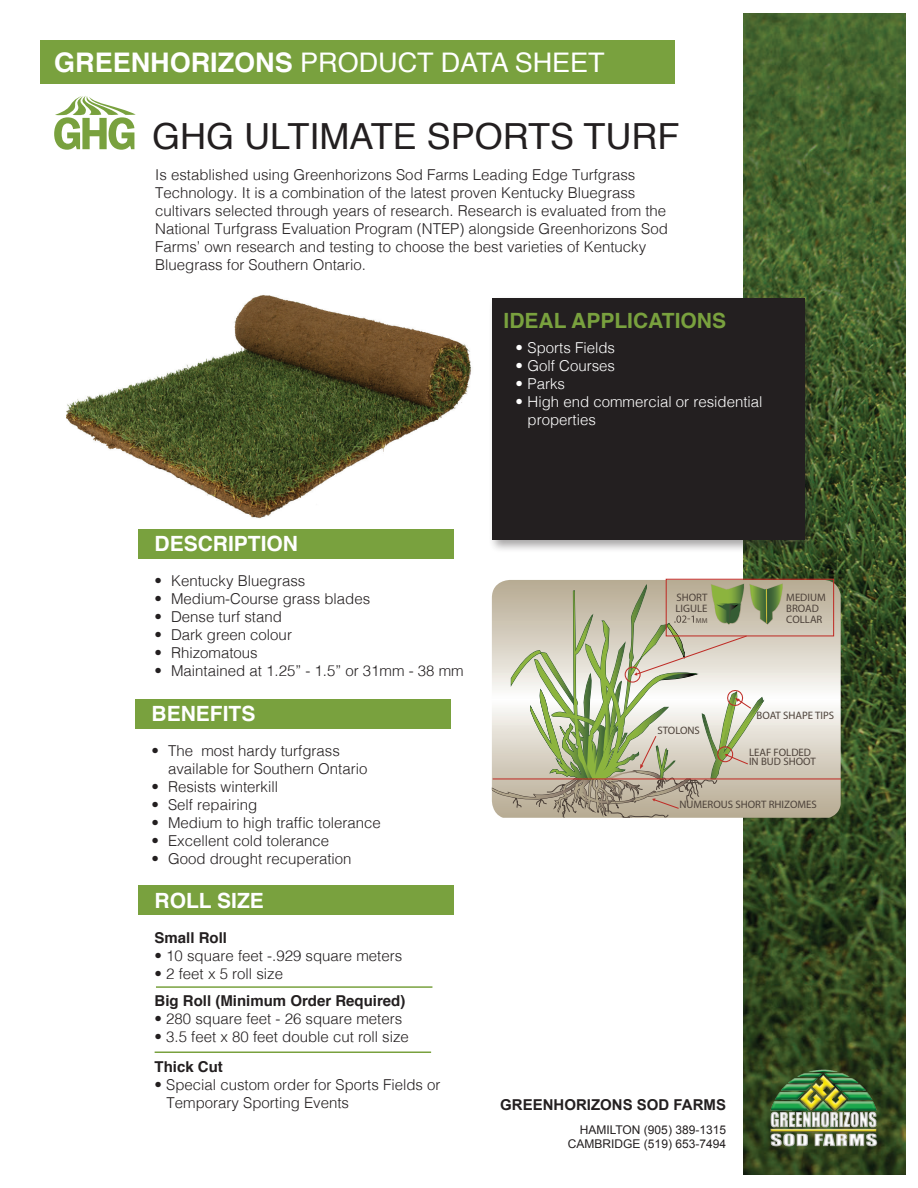
<style>
.page{position:relative;width:918px;height:1188px;background:#fff}
.page>*{position:absolute;margin:0;border:0;box-sizing:border-box;transform-origin:0 0}
.t1{font:36px "Helvetica";color:#231f20}
.t2{font:27px "Helvetica";color:#fff}
.t3{font:700 21px "Helvetica";color:#fff}
.t4{font:700 21px "Helvetica";color:#79a13e}
.t5{font:300 15px/18px "Helvetica";color:#231f20}
.t6{font:300 15px/18px "Helvetica";color:#fff}
.t7{font:700 15px "Helvetica";color:#231f20}
.t8{font:700 15px "Arial";color:#231f20}
.t9{font:12px/14.4px "Arial";color:#231f20;text-align:right}
.t10{font:10.8px/10.8px "Myriad Pro";color:#4d423a}
.t11{font:7.2px "Myriad Pro";color:#4d423a}
.s1{font-weight:700}
</style>
<div class="page">
<img style="left:743px;top:14px;width:162px;height:1160px">
<svg style="left:54px;top:96px;width:82px;height:54px"></svg>
<div style="left:488px;top:295px;width:329px;height:258px;background:#231f20;opacity:.4"></div>
<div style="left:492px;top:298px;width:312px;height:242px;background:#231f20"></div>
<div style="left:40px;top:40px;width:635px;height:44px;background:#79a13e"></div>
<img style="left:66px;top:295px;width:405px;height:235px">
<div style="left:139px;top:885px;width:315px;height:29px;background:#79a13e"></div>
<div style="left:139px;top:529px;width:315px;height:29px;background:#79a13e"></div>
<hr style="left:156px;top:986px;width:276px;height:2px;background:#79a13e">
<hr style="left:155px;top:1052px;width:276px;height:1px;background:#79a13e">
<div style="left:136px;top:699px;width:315px;height:29px;background:#79a13e"></div>
<svg style="left:783px;top:780px;width:58px;height:38px;background:#bcb29c"></svg>
<svg style="left:665px;top:578px;width:177px;height:202px;background:#d6cdc0"></svg>
<svg style="left:492px;top:580px;width:291px;height:238px;background:#c1c0a6"></svg>
<img style="left:770px;top:1068px;width:108px;height:79px">
<h2 class="t2" style="left:54px;top:42px;width:552px"><span class="s1">GREENHORIZONS</span> PRODUCT DATA SHEET</h2>
<h1 class="t1" style="left:152px;top:109px;width:529px">GHG ULTIMATE SPORTS TURF</h1>
<p class="t5" style="left:155px;top:165px;width:514px">Is established using Greenhorizons Sod Farms Leading Edge Turfgrass Technology. It is a combination of the latest proven Kentucky Bluegrass cultivars selected through years of research. Research is evaluated from the National Turfgrass Evaluation Program (NTEP) alongside Greenhorizons Sod Farms’ own research and testing to choose the best varieties of Kentucky Bluegrass for Southern Ontario.</p>
<h3 class="t4" style="left:504px;top:304px;width:224px">IDEAL APPLICATIONS</h3>
<p class="t6" style="left:516px;top:338px;width:101px">• Sports Fields</p>
<p class="t6" style="left:516px;top:356px;width:101px">• Golf Courses</p>
<p class="t6" style="left:516px;top:374px;width:51px">• Parks</p>
<p class="t6" style="left:528px;top:392px;width:237px;text-indent:-12px">• High end commercial or residential properties</p>
<h3 class="t3" style="left:155px;top:527px;width:145px">DESCRIPTION</h3>
<p class="t5" style="left:155px;top:571px;width:152px">• Kentucky Bluegrass</p>
<p class="t5" style="left:155px;top:589px;width:217px">• Medium-Course grass blades</p>
<p class="t5" style="left:155px;top:607px;width:129px">• Dense turf stand</p>
<p class="t5" style="left:155px;top:625px;width:139px">• Dark green colour</p>
<p class="t5" style="left:155px;top:643px;width:105px">• Rhizomatous</p>
<p class="t5" style="left:155px;top:661px;width:311px">• Maintained at 1.25” - 1.5” or 31mm - 38 mm</p>
<h3 class="t3" style="left:152px;top:697px;width:105px">BENEFITS</h3>
<p class="t5" style="left:168px;top:740px;width:201px;text-indent:-16px">• The most hardy turfgrass available for Southern Ontario</p>
<p class="t5" style="left:152px;top:776px;width:128px">• Resists winterkill</p>
<p class="t5" style="left:152px;top:794px;width:107px">• Self repairing</p>
<p class="t5" style="left:152px;top:812px;width:231px">• Medium to high traffic tolerance</p>
<p class="t5" style="left:152px;top:830px;width:179px">• Excellent cold tolerance</p>
<p class="t5" style="left:152px;top:848px;width:201px">• Good drought recuperation</p>
<h3 class="t3" style="left:155px;top:884px;width:111px">ROLL SIZE</h3>
<p class="t7" style="left:155px;top:925px;width:74px">Small Roll</p>
<p class="t5" style="left:155px;top:945px;width:249px">• 10 square feet -.929 square meters</p>
<p class="t5" style="left:155px;top:963px;width:130px">• 2 feet x 5 roll size</p>
<p class="t7" style="left:155px;top:988px;width:252px">Big Roll (Minimum Order Required)</p>
<p class="t5" style="left:155px;top:1008px;width:249px">• 280 square feet - 26 square meters</p>
<p class="t5" style="left:155px;top:1026px;width:256px">• 3.5 feet x 80 feet double cut roll size</p>
<p class="t7" style="left:155px;top:1054px;width:70px">Thick Cut</p>
<p class="t5" style="left:167px;top:1074px;width:275px;text-indent:-12px">• Special custom order for Sports Fields or<br>Temporary Sporting Events</p>
<p class="t10" style="left:675px;top:592px;width:34px">SHORT<br>LIGULE</p>
<p class="t11" style="left:696px;top:616px;width:13px">MM</p>
<p class="t10" style="left:657px;top:725px;width:44px">STOLONS</p>
<p class="t10" style="left:786px;top:592px;width:41px">MEDIUM<br>BROAD<br>COLLAR</p>
<p class="t10" style="left:757px;top:710px;width:79px">BOAT SHAPE TIPS</p>
<p class="t10" style="left:749px;top:747px;width:68px;line-height:9.3px">LEAF FOLDED<br>IN BUD SHOOT</p>
<p class="t10" style="left:679px;top:799px;width:139px">NUMEROUS SHORT RHIZOMES</p>
<p class="t8" style="left:500px;top:1095px;width:227px">GREENHORIZONS SOD FARMS</p>
<p class="t9" style="left:568px;top:1122px;width:160px">HAMILTON (905) 389-1315<br>CAMBRIDGE (519) 653-7494</p>
</div>
